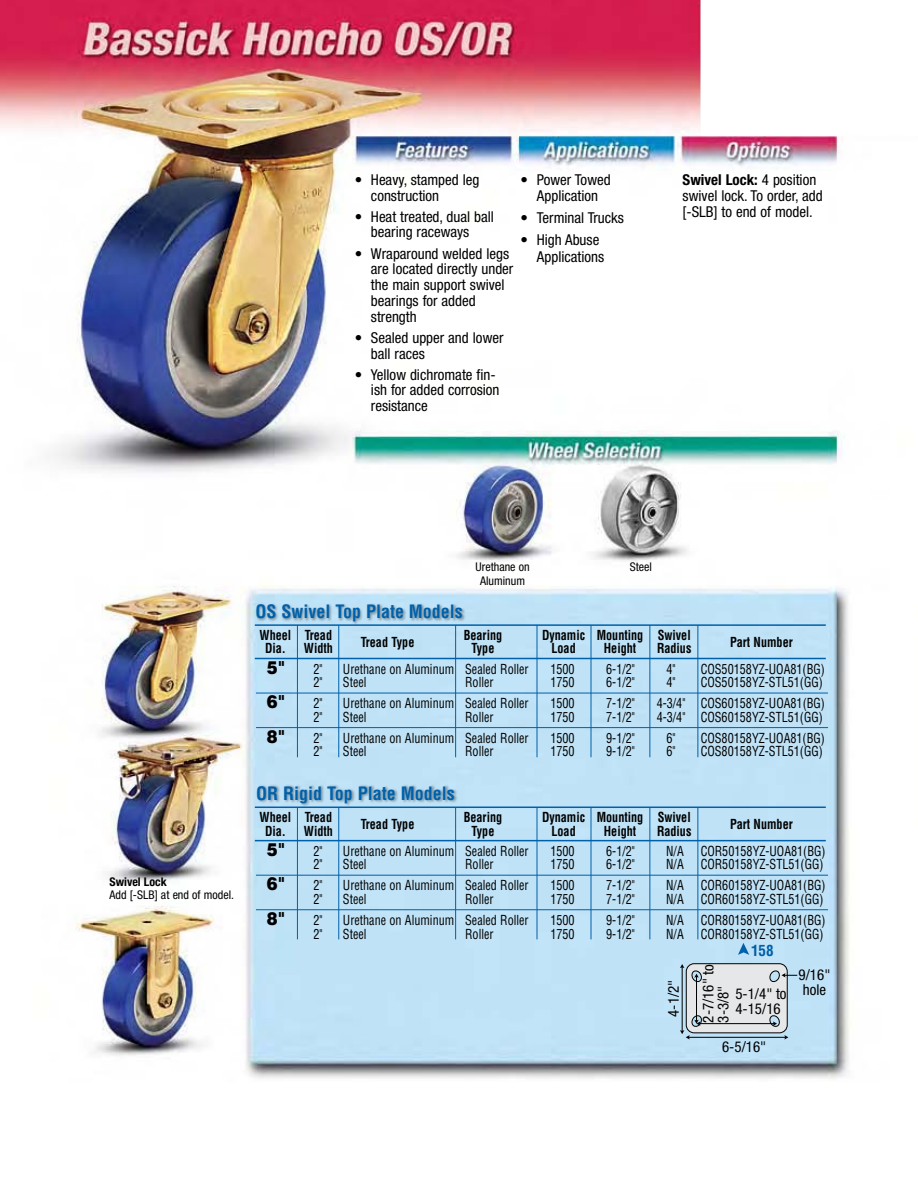
<style>
.page{position:relative;width:918px;height:1188px;background:#fff}
.page>*{position:absolute;margin:0;border:0;box-sizing:border-box;transform-origin:0 0}
.t1{font:700 condensed 18px "Helvetica";color:#0060a9}
.t2{font:900 18px "Helvetica";color:#000;scale:.9 1}
.t3{font:condensed 15px/15.8px "Helvetica Neue";color:#000}
.t4{font:700 condensed 15px "Helvetica";color:#0060a9}
.t5{font:condensed 13.5px "Helvetica";color:#000;scale:.9 1}
.t6{font:700 condensed 13.5px/13.5px "Helvetica";color:#000;text-align:center;scale:.9 1}
.t7{font:condensed 12px/13.5px "Helvetica Neue";color:#000;text-align:center}
.t8{font:700 condensed 12px "Helvetica Neue";color:#000}
.s1{font-weight:700}
</style>
<div class="page">
<img style="left:0;top:0;width:850px;height:1079px">
<hr style="left:256px;top:693px;width:572px;height:1px;background:#0060a9">
<hr style="left:256px;top:727px;width:572px;height:1px;background:#0060a9">
<hr style="left:297px;top:625px;width:1px;height:132px;background:#0060a9">
<hr style="left:338px;top:625px;width:1px;height:132px;background:#0060a9">
<hr style="left:537px;top:625px;width:1px;height:132px;background:#0060a9">
<hr style="left:591px;top:625px;width:1px;height:132px;background:#0060a9">
<hr style="left:698px;top:625px;width:1px;height:132px;background:#0060a9">
<hr style="left:650px;top:625px;width:1px;height:132px;background:#0060a9">
<hr style="left:455px;top:625px;width:1px;height:132px;background:#0060a9">
<hr style="left:255px;top:658px;width:571px;height:1px;background:#0060a9">
<hr style="left:255px;top:624px;width:571px;height:2px;background:#0060a9">
<hr style="left:256px;top:875px;width:572px;height:1px;background:#0060a9">
<hr style="left:256px;top:909px;width:572px;height:1px;background:#0060a9">
<hr style="left:297px;top:807px;width:1px;height:132px;background:#0060a9">
<hr style="left:338px;top:807px;width:1px;height:132px;background:#0060a9">
<hr style="left:537px;top:807px;width:1px;height:132px;background:#0060a9">
<hr style="left:591px;top:807px;width:1px;height:132px;background:#0060a9">
<hr style="left:698px;top:807px;width:1px;height:132px;background:#0060a9">
<hr style="left:650px;top:807px;width:1px;height:132px;background:#0060a9">
<hr style="left:455px;top:807px;width:1px;height:132px;background:#0060a9">
<hr style="left:255px;top:840px;width:571px;height:1px;background:#0060a9">
<hr style="left:255px;top:807px;width:571px;height:1px;background:#0060a9">
<svg style="left:738px;top:943px;width:11px;height:12px"></svg>
<div style="left:254px;top:602px;width:212px;height:23px;background:#000;opacity:.4"></div>
<div style="left:255px;top:783px;width:203px;height:24px;background:#000;opacity:.4"></div>
<svg style="left:680px;top:964px;width:117px;height:76px;background:#cad2d7"></svg>
<div style="left:702px;top:0;width:216px;height:135px;background:#fff"></div>
<p class="t3" style="left:371px;top:172px;width:110px;text-indent:-16px">• Heavy, stamped leg construction</p>
<p class="t3" style="left:355px;top:208px;width:141px;text-align:center">• Heat treated, dual ball bearing raceways</p>
<p class="t3" style="left:371px;top:245px;width:144px;text-indent:-16px">• Wraparound welded legs are located directly under the main support swivel bearings for added strength</p>
<p class="t3" style="left:371px;top:329px;width:134px;text-indent:-16px">• Sealed upper and lower ball races</p>
<p class="t3" style="left:371px;top:366px;width:130px;text-indent:-16px">• Yellow dichromate fin&shy;ish for added corrosion resistance</p>
<p class="t3" style="left:521px;top:171px;width:92px;line-height:16.5px;text-align:center">• Power Towed<br>Application</p>
<p class="t3" style="left:521px;top:210px;width:105px">• Terminal Trucks</p>
<p class="t3" style="left:537px;top:231px;width:69px;line-height:16.5px;text-indent:-16px">• High Abuse<br>Applications</p>
<p class="t3" style="left:683px;top:171px;width:142px"><span class="s1">Swivel Lock:</span> 4 position swivel lock. To order, add [-SLB] to end of model.</p>
<p class="t8" style="left:110px;top:874px;width:59px">Swivel Lock</p>
<p class="t7" style="left:110px;top:888px;width:126px">Add [-SLB] at end of model.</p>
<h1 class="t1" style="left:255px;top:601px;width:209px">OS Swivel Top Plate Models</h1>
<p class="t7" style="left:476px;top:560px;width:56px">Urethane on<br>Aluminum</p>
<p class="t7" style="left:630px;top:560px;width:24px">Steel</p>
<p class="t6" style="left:304px;top:628px;width:34px;text-align:left">Tread<br>Width</p>
<p class="t6" style="left:542px;top:628px;width:49px">Dynamic<br>Load</p>
<p class="t6" style="left:597px;top:628px;width:53px">Mounting<br>Height</p>
<p class="t6" style="left:657px;top:628px;width:40px;text-align:left">Swivel<br>Radius</p>
<p class="t6" style="left:730px;top:635px;width:71px">Part Number</p>
<p class="t6" style="left:464px;top:628px;width:44px">Bearing<br>Type</p>
<p class="t6" style="left:260px;top:628px;width:37px">Wheel<br>Dia.</p>
<h1 class="t2" style="left:267px;top:656px;width:23px">5"</h1>
<p class="t5" style="left:313px;top:660px;width:12px">2"</p>
<p class="t5" style="left:343px;top:660px;width:208px">Urethane on Aluminum Sealed Roller</p>
<p class="t5" style="left:550px;top:660px;width:28px">1500</p>
<p class="t5" style="left:606px;top:660px;width:33px">6-1/2"</p>
<p class="t5" style="left:667px;top:660px;width:12px">4"</p>
<p class="t5" style="left:701px;top:660px;width:140px">COS50158YZ-UOA81(BG)</p>
<p class="t5" style="left:313px;top:674px;width:12px">2"</p>
<p class="t5" style="left:343px;top:674px;width:28px">Steel</p>
<p class="t5" style="left:465px;top:674px;width:33px">Roller</p>
<p class="t5" style="left:550px;top:674px;width:28px">1750</p>
<p class="t5" style="left:606px;top:674px;width:33px">6-1/2"</p>
<p class="t5" style="left:667px;top:674px;width:12px">4"</p>
<p class="t5" style="left:701px;top:674px;width:137px">COS50158YZ-STL51(GG)</p>
<h1 class="t2" style="left:267px;top:690px;width:23px">6"</h1>
<p class="t5" style="left:313px;top:695px;width:12px">2"</p>
<p class="t5" style="left:343px;top:695px;width:208px">Urethane on Aluminum Sealed Roller</p>
<p class="t5" style="left:550px;top:695px;width:28px">1500</p>
<p class="t5" style="left:606px;top:695px;width:33px">7-1/2"</p>
<p class="t5" style="left:657px;top:695px;width:188px">4-3/4" COS60158YZ-UOA81(BG)</p>
<p class="t5" style="left:313px;top:708px;width:12px">2"</p>
<p class="t5" style="left:343px;top:708px;width:28px">Steel</p>
<p class="t5" style="left:465px;top:708px;width:33px">Roller</p>
<p class="t5" style="left:550px;top:708px;width:28px">1750</p>
<p class="t5" style="left:606px;top:708px;width:33px">7-1/2"</p>
<p class="t5" style="left:657px;top:708px;width:186px">4-3/4" COS60158YZ-STL51(GG)</p>
<h1 class="t2" style="left:267px;top:725px;width:23px">8"</h1>
<p class="t5" style="left:313px;top:730px;width:12px">2"</p>
<p class="t5" style="left:343px;top:730px;width:208px">Urethane on Aluminum Sealed Roller</p>
<p class="t5" style="left:550px;top:730px;width:28px">1500</p>
<p class="t5" style="left:606px;top:730px;width:33px">9-1/2"</p>
<p class="t5" style="left:667px;top:730px;width:12px">6"</p>
<p class="t5" style="left:701px;top:730px;width:140px">COS80158YZ-UOA81(BG)</p>
<p class="t5" style="left:313px;top:743px;width:12px">2"</p>
<p class="t5" style="left:343px;top:743px;width:28px">Steel</p>
<p class="t5" style="left:465px;top:743px;width:33px">Roller</p>
<p class="t5" style="left:550px;top:743px;width:28px">1750</p>
<p class="t5" style="left:606px;top:743px;width:33px">9-1/2"</p>
<p class="t5" style="left:667px;top:743px;width:12px">6"</p>
<p class="t5" style="left:701px;top:743px;width:137px">COS80158YZ-STL51(GG)</p>
<p class="t6" style="left:361px;top:635px;width:61px">Tread Type</p>
<h1 class="t1" style="left:256px;top:782px;width:200px">OR Rigid Top Plate Models</h1>
<p class="t6" style="left:304px;top:810px;width:34px;text-align:left">Tread<br>Width</p>
<p class="t6" style="left:542px;top:810px;width:49px">Dynamic<br>Load</p>
<p class="t6" style="left:597px;top:810px;width:53px">Mounting<br>Height</p>
<p class="t6" style="left:657px;top:810px;width:40px;text-align:left">Swivel<br>Radius</p>
<p class="t6" style="left:730px;top:817px;width:71px">Part Number</p>
<p class="t6" style="left:464px;top:810px;width:44px">Bearing<br>Type</p>
<p class="t6" style="left:260px;top:810px;width:37px">Wheel<br>Dia.</p>
<h1 class="t2" style="left:267px;top:838px;width:23px">5"</h1>
<p class="t5" style="left:313px;top:843px;width:12px">2"</p>
<p class="t5" style="left:343px;top:843px;width:208px">Urethane on Aluminum Sealed Roller</p>
<p class="t5" style="left:550px;top:843px;width:28px">1500</p>
<p class="t5" style="left:606px;top:843px;width:33px">6-1/2"</p>
<p class="t5" style="left:666px;top:843px;width:21px">N/A</p>
<p class="t5" style="left:701px;top:843px;width:140px">COR50158YZ-UOA81(BG)</p>
<p class="t5" style="left:313px;top:856px;width:12px">2"</p>
<p class="t5" style="left:343px;top:856px;width:28px">Steel</p>
<p class="t5" style="left:465px;top:856px;width:33px">Roller</p>
<p class="t5" style="left:550px;top:856px;width:28px">1750</p>
<p class="t5" style="left:606px;top:856px;width:33px">6-1/2"</p>
<p class="t5" style="left:666px;top:856px;width:21px">N/A</p>
<p class="t5" style="left:701px;top:856px;width:138px">COR50158YZ-STL51(GG)</p>
<h1 class="t2" style="left:267px;top:872px;width:23px">6"</h1>
<p class="t5" style="left:313px;top:877px;width:12px">2"</p>
<p class="t5" style="left:343px;top:877px;width:208px">Urethane on Aluminum Sealed Roller</p>
<p class="t5" style="left:550px;top:877px;width:28px">1500</p>
<p class="t5" style="left:606px;top:877px;width:33px">7-1/2"</p>
<p class="t5" style="left:666px;top:877px;width:21px">N/A</p>
<p class="t5" style="left:701px;top:877px;width:140px">COR60158YZ-UOA81(BG)</p>
<p class="t5" style="left:313px;top:891px;width:12px">2"</p>
<p class="t5" style="left:343px;top:891px;width:28px">Steel</p>
<p class="t5" style="left:465px;top:891px;width:33px">Roller</p>
<p class="t5" style="left:550px;top:891px;width:28px">1750</p>
<p class="t5" style="left:606px;top:891px;width:33px">7-1/2"</p>
<p class="t5" style="left:666px;top:891px;width:21px">N/A</p>
<p class="t5" style="left:701px;top:891px;width:138px">COR60158YZ-STL51(GG)</p>
<h1 class="t2" style="left:267px;top:907px;width:23px">8"</h1>
<p class="t5" style="left:313px;top:912px;width:12px">2"</p>
<p class="t5" style="left:343px;top:912px;width:208px">Urethane on Aluminum Sealed Roller</p>
<p class="t5" style="left:550px;top:912px;width:28px">1500</p>
<p class="t5" style="left:606px;top:912px;width:33px">9-1/2"</p>
<p class="t5" style="left:666px;top:912px;width:21px">N/A</p>
<p class="t5" style="left:701px;top:912px;width:140px">COR80158YZ-UOA81(BG)</p>
<p class="t5" style="left:313px;top:925px;width:12px">2"</p>
<p class="t5" style="left:343px;top:925px;width:28px">Steel</p>
<p class="t5" style="left:465px;top:925px;width:33px">Roller</p>
<p class="t5" style="left:550px;top:925px;width:28px">1750</p>
<p class="t5" style="left:606px;top:925px;width:33px">9-1/2"</p>
<p class="t5" style="left:666px;top:925px;width:21px">N/A</p>
<p class="t5" style="left:701px;top:925px;width:138px">COR80158YZ-STL51(GG)</p>
<p class="t6" style="left:361px;top:817px;width:61px">Tread Type</p>
<p class="t3" style="left:720px;top:894px;width:10px">O</p>
<p class="t4" style="left:751px;top:941px;width:24px">158</p>
<p class="t3" style="left:701px;top:1023px;width:60px;line-height:15px;rotate:-90deg">2-7/16" to<br>3-3/8"</p>
<p class="t3" style="left:799px;top:967px;width:33px;line-height:15px">9/16" hole</p>
<p class="t3" style="left:666px;top:1017px;width:39px;rotate:-90deg">4-1/2"</p>
<p class="t3" style="left:735px;top:986px;width:53px;line-height:15px">5-1/4" to<br>4-15/16</p>
<p class="t3" style="left:722px;top:1039px;width:46px">6-5/16"</p>
</div>
